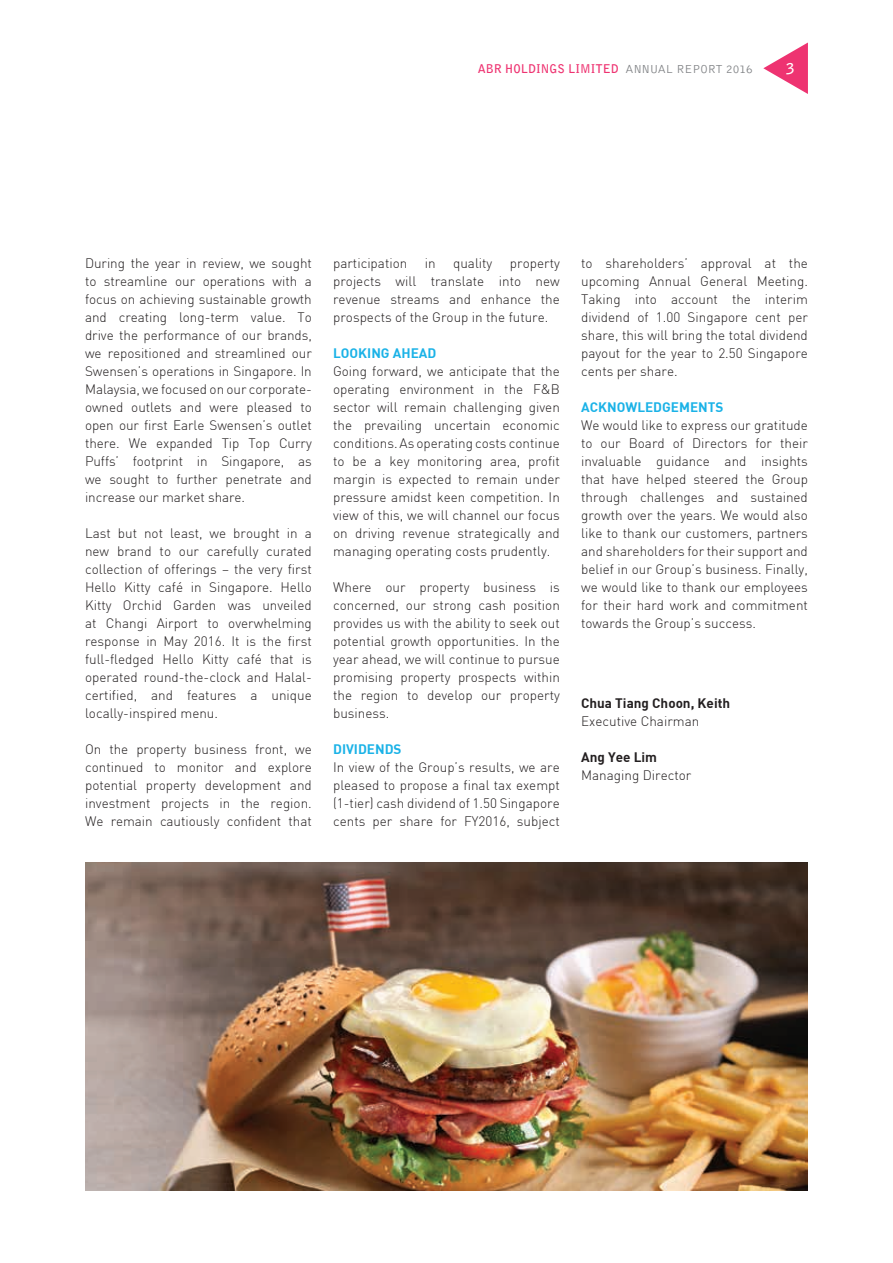
<style>
.page{position:relative;width:893px;height:1263px;background:#fff}
.page>*{position:absolute;margin:0;border:0;box-sizing:border-box;transform-origin:0 0}
.t1{font:700 15px "Bell Gothic Std";color:#fff}
.t2{font:13.5px/18px "DIN Light";color:#231f20;text-align:justify}
.t3{font:13.5px "DIN Bold";color:#1ab2e7}
.t4{font:13.5px "DIN Bold";color:#231f20}
.t5{font:700 12px "Bell Gothic Std";color:#ee3371}
.s1{font-weight:300;color:#808285}
</style>
<div class="page">
<img style="left:85px;top:862px;width:723px;height:329px">
<svg style="left:763px;top:43px;width:45px;height:51px"></svg>
<p class="t5" style="left:478px;top:61px;width:277px">ABR HOLDINGS LIMITED <span class="s1">ANNUAL REPORT 2016</span></p>
<p class="t1" style="left:786px;top:59px;width:10px">3</p>
<p class="t2" style="left:85px;top:254px;width:228px">During the year in review, we sought to streamline our operations with a focus on achieving sustainable growth and creating long-term value. To drive the performance of our brands, we repositioned and streamlined our Swensen’s operations in Singapore. In Malaysia, we focused on our corporate&shy;owned outlets and were pleased to open our first Earle Swensen’s outlet there. We expanded Tip Top Curry Puffs’ footprint in Singapore, as we sought to further penetrate and increase our market share.</p>
<p class="t2" style="left:85px;top:524px;width:228px">Last but not least, we brought in a new brand to our carefully curated collection of offerings – the very first Hello Kitty café in Singapore. Hello Kitty Orchid Garden was unveiled at Changi Airport to overwhelming response in May 2016. It is the first full-fledged Hello Kitty café that is operated round-the-clock and Halal&shy;certified, and features a unique locally-inspired menu.</p>
<p class="t2" style="left:85px;top:740px;width:228px">On the property business front, we continued to monitor and explore potential property development and investment projects in the region.<br>We remain cautiously confident that</p>
<p class="t2" style="left:333px;top:254px;width:76px">participation</p>
<p class="t2" style="left:425px;top:254px;width:12px">in</p>
<p class="t2" style="left:453px;top:254px;width:41px">quality</p>
<p class="t2" style="left:333px;top:254px;width:228px;text-indent:177px">property projects will translate into new revenue streams and enhance the prospects of the Group in the future.</p>
<p class="t3" style="left:333px;top:344px;width:105px">LOOKING AHEAD</p>
<p class="t2" style="left:333px;top:362px;width:228px">Going forward, we anticipate that the operating environment in the F&amp;B sector will remain challenging given the prevailing uncertain economic conditions. As operating costs continue to be a key monitoring area, profit margin is expected to remain under pressure amidst keen competition. In view of this, we will channel our focus on driving revenue strategically and managing operating costs prudently.</p>
<p class="t2" style="left:333px;top:578px;width:228px">Where our property business is concerned, our strong cash position provides us with the ability to seek out potential growth opportunities. In the year ahead, we will continue to pursue promising property prospects within the region to develop our property business.</p>
<p class="t3" style="left:333px;top:740px;width:70px">DIVIDENDS</p>
<p class="t2" style="left:333px;top:758px;width:228px">In view of the Group’s results, we are pleased to propose a final tax exempt (1-tier) cash dividend of 1.50 Singapore cents per share for FY2016, subject</p>
<p class="t2" style="left:581px;top:254px;width:228px">to shareholders’ approval at the upcoming Annual General Meeting.<br>Taking into account the interim dividend of 1.00 Singapore cent per share, this will bring the total dividend payout for the year to 2.50 Singapore cents per share.</p>
<p class="t3" style="left:581px;top:398px;width:144px">ACKNOWLEDGEMENTS</p>
<p class="t2" style="left:581px;top:416px;width:228px">We would like to express our gratitude to our Board of Directors for their invaluable guidance and insights that have helped steered the Group through challenges and sustained growth over the years. We would also like to thank our customers, partners and shareholders for their support and belief in our Group’s business. Finally, we would like to thank our employees for their hard work and commitment towards the Group’s success.</p>
<p class="t4" style="left:581px;top:695px;width:150px">Chua Tiang Choon, Keith</p>
<p class="t2" style="left:581px;top:712px;width:120px">Executive Chairman</p>
<p class="t4" style="left:581px;top:749px;width:77px">Ang Yee Lim</p>
<p class="t2" style="left:581px;top:766px;width:112px">Managing Director</p>
</div>
